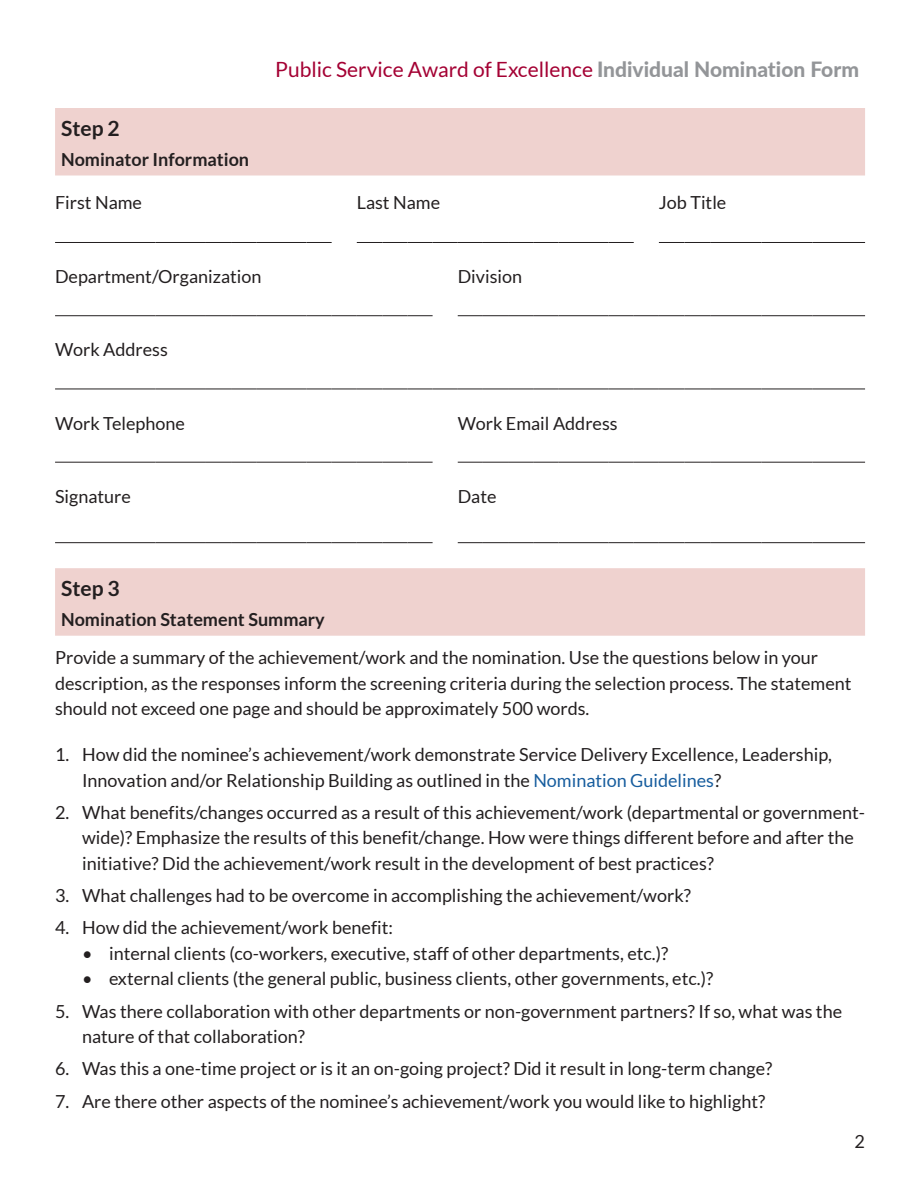
<style>
.page{position:relative;width:918px;height:1188px;background:#fff}
.page>*{position:absolute;margin:0;border:0;box-sizing:border-box;transform-origin:0 0}
.t1{font:21px "Lato";color:#a40133}
.t2{font:700 21px "Lato";color:#231f20}
.t3{font:18px/25.5px "Lato";color:#231f20}
.t4{font:700 18px "Lato";color:#231f20}
.s1{font-weight:800;color:#939598}
.s2{color:#175d9e}
</style>
<div class="page">
<div style="left:55px;top:108px;width:810px;height:68px;background:#efd2cf"></div>
<hr style="left:55px;top:542px;width:101px;height:1px;background:#231f20">
<hr style="left:156px;top:542px;width:50px;height:1px;background:#231f20">
<svg style="left:206px;top:542px;width:50px;height:1px"></svg>
<hr style="left:256px;top:542px;width:51px;height:1px;background:#231f20">
<svg style="left:307px;top:542px;width:126px;height:1px"></svg>
<hr style="left:55px;top:242px;width:101px;height:1px;background:#231f20">
<hr style="left:156px;top:242px;width:50px;height:1px;background:#231f20">
<svg style="left:206px;top:242px;width:50px;height:1px"></svg>
<hr style="left:256px;top:242px;width:51px;height:1px;background:#231f20">
<hr style="left:558px;top:542px;width:51px;height:1px;background:#231f20">
<svg style="left:609px;top:542px;width:101px;height:1px"></svg>
<hr style="left:710px;top:542px;width:51px;height:1px;background:#231f20">
<hr style="left:761px;top:542px;width:52px;height:1px;background:#231f20">
<hr style="left:813px;top:542px;width:52px;height:1px;background:#231f20">
<svg style="left:357px;top:242px;width:201px;height:1px"></svg>
<hr style="left:558px;top:242px;width:51px;height:1px;background:#231f20">
<svg style="left:659px;top:242px;width:51px;height:1px"></svg>
<hr style="left:710px;top:242px;width:51px;height:1px;background:#231f20">
<hr style="left:761px;top:242px;width:52px;height:1px;background:#231f20">
<hr style="left:813px;top:242px;width:52px;height:1px;background:#231f20">
<svg style="left:307px;top:242px;width:25px;height:1px"></svg>
<svg style="left:458px;top:542px;width:100px;height:1px"></svg>
<svg style="left:609px;top:242px;width:25px;height:1px"></svg>
<hr style="left:55px;top:315px;width:101px;height:1px;background:#231f20">
<hr style="left:156px;top:315px;width:50px;height:1px;background:#231f20">
<svg style="left:206px;top:315px;width:50px;height:1px"></svg>
<hr style="left:256px;top:315px;width:51px;height:1px;background:#231f20">
<svg style="left:458px;top:315px;width:100px;height:1px"></svg>
<hr style="left:558px;top:315px;width:51px;height:1px;background:#231f20">
<svg style="left:307px;top:315px;width:126px;height:1px"></svg>
<svg style="left:609px;top:315px;width:101px;height:1px"></svg>
<hr style="left:710px;top:315px;width:51px;height:1px;background:#231f20">
<hr style="left:761px;top:315px;width:52px;height:1px;background:#231f20">
<hr style="left:813px;top:315px;width:52px;height:1px;background:#231f20">
<hr style="left:55px;top:462px;width:101px;height:1px;background:#231f20">
<hr style="left:156px;top:462px;width:50px;height:1px;background:#231f20">
<svg style="left:206px;top:462px;width:50px;height:1px"></svg>
<hr style="left:256px;top:462px;width:51px;height:1px;background:#231f20">
<svg style="left:307px;top:462px;width:126px;height:1px"></svg>
<svg style="left:458px;top:462px;width:100px;height:1px"></svg>
<hr style="left:558px;top:462px;width:51px;height:1px;background:#231f20">
<svg style="left:609px;top:462px;width:101px;height:1px"></svg>
<hr style="left:710px;top:462px;width:51px;height:1px;background:#231f20">
<hr style="left:761px;top:462px;width:52px;height:1px;background:#231f20">
<hr style="left:813px;top:462px;width:52px;height:1px;background:#231f20">
<hr style="left:710px;top:389px;width:51px;height:1px;background:#231f20">
<hr style="left:761px;top:389px;width:52px;height:1px;background:#231f20">
<hr style="left:813px;top:389px;width:52px;height:1px;background:#231f20">
<hr style="left:55px;top:389px;width:101px;height:1px;background:#231f20">
<hr style="left:156px;top:389px;width:50px;height:1px;background:#231f20">
<svg style="left:206px;top:389px;width:50px;height:1px"></svg>
<hr style="left:256px;top:389px;width:51px;height:1px;background:#231f20">
<svg style="left:307px;top:389px;width:251px;height:1px"></svg>
<hr style="left:558px;top:389px;width:51px;height:1px;background:#231f20">
<svg style="left:609px;top:389px;width:101px;height:1px"></svg>
<div style="left:55px;top:568px;width:810px;height:68px;background:#efd2cf"></div>
<p class="t1" style="left:275px;top:58px;width:585px">Public Service Award of Excellence <span class="s1">Individual Nomination Form</span></p>
<p class="t2" style="left:61px;top:116px;width:60px">Step 2</p>
<p class="t4" style="left:61px;top:149px;width:190px">Nominator Information</p>
<p class="t3" style="left:55px;top:190px;width:88px">First Name</p>
<p class="t3" style="left:357px;top:190px;width:85px">Last Name</p>
<p class="t3" style="left:659px;top:190px;width:69px">Job Title</p>
<p class="t3" style="left:55px;top:264px;width:208px">Department/Organization</p>
<p class="t3" style="left:458px;top:264px;width:66px">Division</p>
<p class="t3" style="left:55px;top:337px;width:114px">Work Address</p>
<p class="t3" style="left:55px;top:410px;width:131px">Work Telephone</p>
<p class="t3" style="left:458px;top:410px;width:161px">Work Email Address</p>
<p class="t3" style="left:55px;top:484px;width:77px">Signature</p>
<p class="t3" style="left:458px;top:484px;width:40px">Date</p>
<p class="t2" style="left:61px;top:576px;width:60px">Step 3</p>
<p class="t4" style="left:61px;top:609px;width:265px">Nomination Statement Summary</p>
<p class="t3" style="left:55px;top:645px;width:798px">Provide a summary of the achievement/work and the nomination. Use the questions below in your description, as the responses inform the screening criteria during the selection process. The statement should not exceed one page and should be approximately 500 words.</p>
<p class="t3" style="left:82px;top:742px;width:752px;text-indent:-27px">1. How did the nominee’s achievement/work demonstrate Service Delivery Excellence, Leadership,<br>Innovation and/or Relationship Building as outlined in the <span class="s2">Nomination Guidelines</span>?</p>
<p class="t3" style="left:82px;top:799px;width:785px;text-indent:-27px">2. What benefits/changes occurred as a result of this achievement/work (departmental or government&shy;wide)? Emphasize the results of this benefit/change. How were things different before and after the initiative? Did the achievement/work result in the development of best practices?</p>
<p class="t3" style="left:55px;top:883px;width:637px">3. What challenges had to be overcome in accomplishing the achievement/work?</p>
<p class="t3" style="left:55px;top:915px;width:339px">4. How did the achievement/work benefit:</p>
<p class="t3" style="left:82px;top:940px;width:588px">• internal clients (co-workers, executive, staff of other departments, etc.)?</p>
<p class="t3" style="left:82px;top:966px;width:633px">• external clients (the general public, business clients, other governments, etc.)?</p>
<p class="t3" style="left:82px;top:998px;width:762px;text-indent:-27px">5. Was there collaboration with other departments or non-government partners? If so, what was the nature of that collaboration?</p>
<p class="t3" style="left:55px;top:1056px;width:719px">6. Was this a one-time project or is it an on-going project? Did it result in long-term change?</p>
<p class="t3" style="left:55px;top:1088px;width:712px">7. Are there other aspects of the nominee’s achievement/work you would like to highlight?</p>
<p class="t3" style="left:855px;top:1129px;width:12px">2</p>
</div>
